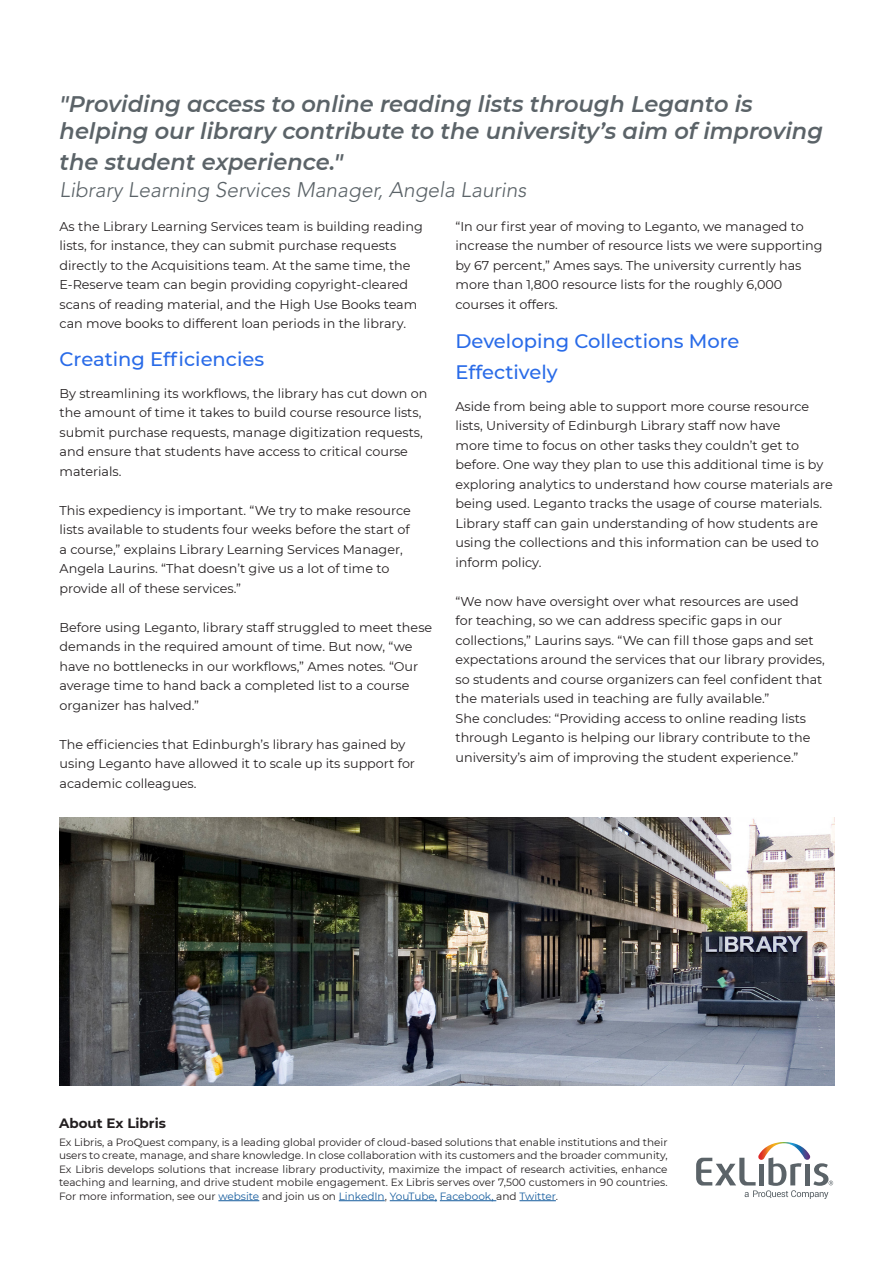
<style>
.page{position:relative;width:893px;height:1263px;background:#fff}
.page>*{position:absolute;margin:0;border:0;box-sizing:border-box;transform-origin:0 0}
.t1{font:italic 600 22.5px/27px "Montserrat";color:#5b6368}
.t2{font:italic 300 21px "Avenir LT Std";color:#5b6368}
.t3{font:500 19.5px/31.5px "Montserrat";color:#296be8}
.t4{font:700 13.5px "Montserrat";color:#231f20}
.t5{font:12.75px/19.5px "Montserrat";color:#231f20}
.t6{font:10.5px/13.5px "Montserrat";color:#231f20;text-align:justify}
.s1{color:#175d9e}
</style>
<div class="page">
<hr style="left:218px;top:1200px;width:41px;height:1px;background:#175d9e">
<hr style="left:339px;top:1200px;width:46px;height:1px;background:#175d9e">
<hr style="left:390px;top:1200px;width:47px;height:1px;background:#175d9e">
<hr style="left:440px;top:1200px;width:56px;height:1px;background:#175d9e">
<hr style="left:519px;top:1200px;width:37px;height:1px;background:#175d9e">
<svg style="left:696px;top:1142px;width:137px;height:57px"></svg>
<img style="left:60px;top:818px;width:775px;height:268px">
<p class="t1" style="left:60px;top:90px;width:765px">"Providing access to online reading lists through Leganto is helping our library contribute to the university’s aim of improving</p>
<p class="t1" style="left:60px;top:147px;width:285px">the student experience."</p>
<p class="t2" style="left:60px;top:177px;width:468px">Library Learning Services Manager, Angela Laurins</p>
<p class="t5" style="left:60px;top:216px;width:365px">As the Library Learning Services team is building reading lists, for instance, they can submit purchase requests directly to the Acquisitions team. At the same time, the E-Reserve team can begin providing copyright-cleared scans of reading material, and the High Use Books team can move books to different loan periods in the library.</p>
<p class="t3" style="left:60px;top:343px;width:206px">Creating Efficiencies</p>
<p class="t5" style="left:60px;top:383px;width:369px">By streamlining its workflows, the library has cut down on the amount of time it takes to build course resource lists, submit purchase requests, manage digitization requests, and ensure that students have access to critical course materials.</p>
<p class="t5" style="left:60px;top:500px;width:353px">This expediency is important. “We try to make resource lists available to students four weeks before the start of a course,” explains Library Learning Services Manager, Angela Laurins. “That doesn’t give us a lot of time to provide all of these services.”</p>
<p class="t5" style="left:60px;top:617px;width:374px">Before using Leganto, library staff struggled to meet these demands in the required amount of time. But now, “we have no bottlenecks in our workflows,” Ames notes. “Our average time to hand back a completed list to a course organizer has halved.”</p>
<p class="t5" style="left:60px;top:734px;width:357px">The efficiencies that Edinburgh’s library has gained by using Leganto have allowed it to scale up its support for academic colleagues.</p>
<p class="t5" style="left:455px;top:216px;width:369px">“In our first year of moving to Leganto, we managed to increase the number of resource lists we were supporting by 67 percent,” Ames says. The university currently has more than 1,800 resource lists for the roughly 6,000 courses it offers.</p>
<p class="t3" style="left:455px;top:324px;width:286px">Developing Collections More<br>Effectively</p>
<p class="t5" style="left:455px;top:396px;width:379px">Aside from being able to support more course resource lists, University of Edinburgh Library staff now have<br>more time to focus on other tasks they couldn’t get to before. One way they plan to use this additional time is by exploring analytics to understand how course materials are being used. Leganto tracks the usage of course materials.<br>Library staff can gain understanding of how students are using the collections and this information can be used to inform policy.</p>
<p class="t5" style="left:455px;top:591px;width:371px">“We now have oversight over what resources are used<br>for teaching, so we can address specific gaps in our collections,” Laurins says. “We can fill those gaps and set expectations around the services that our library provides, so students and course organizers can feel confident that the materials used in teaching are fully available.”</p>
<p class="t5" style="left:455px;top:708px;width:356px">She concludes: “Providing access to online reading lists through Leganto is helping our library contribute to the university’s aim of improving the student experience.”</p>
<p class="t4" style="left:59px;top:1113px;width:108px">About Ex Libris</p>
<p class="t6" style="left:59px;top:1135px;width:610px">Ex Libris, a ProQuest company, is a leading global provider of cloud-based solutions that enable institutions and their users to create, manage, and share knowledge. In close collaboration with its customers and the broader community, Ex Libris develops solutions that increase library productivity, maximize the impact of research activities, enhance teaching and learning, and drive student mobile engagement. Ex Libris serves over 7,500 customers in 90 countries.<br>For more information, see our <span class="s1">website</span> and join us on <span class="s1">LinkedIn</span>, <span class="s1">YouTube, Facebook,</span> and <span class="s1">Twitter</span>.</p>
</div>
